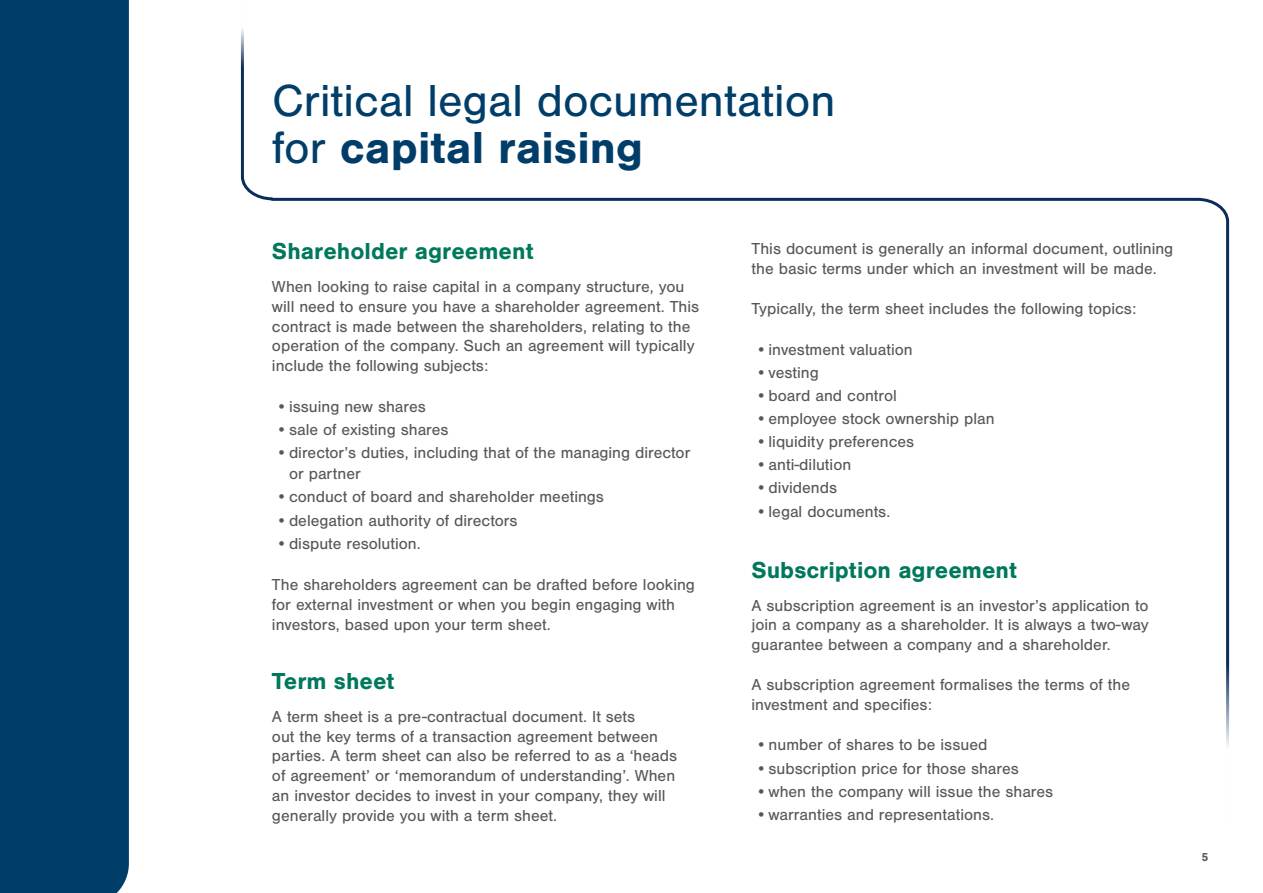
<style>
.page{position:relative;width:1263px;height:893px;background:#fff}
.page>*{position:absolute;margin:0;border:0;box-sizing:border-box;transform-origin:0 0}
.t1{font:46.5px/46.5px "Nimbus San";color:#003e69}
.t2{font:700 24px "Nimbus San";color:#00785c}
.t3{font:16.5px/19.8px "Nimbus San";color:#575756}
.t4{font:700 12px "Nimbus San";color:#575756}
.s1{font-weight:700}
</style>
<div class="page">
<svg style="left:275px;top:197px;width:955px;height:549px"></svg>
<svg style="left:240px;top:29px;width:35px;height:172px"></svg>
<div style="left:0;top:0;width:129px;height:893px;background:#003e69"></div>
<h1 class="t1" style="left:272px;top:78px;width:565px">Critical legal documentation for <span class="s1">capital raising</span></h1>
<h2 class="t2" style="left:272px;top:238px;width:263px">Shareholder agreement</h2>
<p class="t3" style="left:272px;top:277px;width:429px">When looking to raise capital in a company structure, you will need to ensure you have a shareholder agreement. This contract is made between the shareholders, relating to the operation of the company. Such an agreement will typically include the following subjects:</p>
<p class="t3" style="left:276px;top:397px;width:151px">•issuing new shares</p>
<p class="t3" style="left:276px;top:420px;width:174px">•sale of existing shares</p>
<p class="t3" style="left:289px;top:443px;width:403px;line-height:21px;text-indent:-13px">•director’s duties, including that of the managing director or partner</p>
<p class="t3" style="left:276px;top:487px;width:329px">•conduct of board and shareholder meetings</p>
<p class="t3" style="left:276px;top:510px;width:243px">•delegation authority of directors</p>
<p class="t3" style="left:276px;top:534px;width:146px">•dispute resolution.</p>
<p class="t3" style="left:272px;top:575px;width:424px">The shareholders agreement can be drafted before looking for external investment or when you begin engaging with investors, based upon your term sheet.</p>
<h2 class="t2" style="left:272px;top:668px;width:124px">Term sheet</h2>
<p class="t3" style="left:272px;top:707px;width:407px">A term sheet is a pre-contractual document. It sets<br>out the key terms of a transaction agreement between parties. A term sheet can also be referred to as a ‘heads of agreement’ or ‘memorandum of understanding’. When an investor decides to invest in your company, they will generally provide you with a term sheet.</p>
<p class="t3" style="left:751px;top:239px;width:423px">This document is generally an informal document, outlining the basic terms under which an investment will be made.</p>
<p class="t3" style="left:751px;top:299px;width:386px">Typically, the term sheet includes the following topics:</p>
<p class="t3" style="left:756px;top:340px;width:158px">•investment valuation</p>
<p class="t3" style="left:756px;top:363px;width:64px">•vesting</p>
<p class="t3" style="left:756px;top:386px;width:143px">•board and control</p>
<p class="t3" style="left:756px;top:409px;width:240px">•employee stock ownership plan</p>
<p class="t3" style="left:756px;top:432px;width:160px">•liquidity preferences</p>
<p class="t3" style="left:756px;top:455px;width:97px">•anti-dilution</p>
<p class="t3" style="left:756px;top:478px;width:83px">•dividends</p>
<p class="t3" style="left:756px;top:501px;width:136px">•legal documents.</p>
<h2 class="t2" style="left:751px;top:557px;width:267px">Subscription agreement</h2>
<p class="t3" style="left:751px;top:595px;width:399px;text-align:justify">A subscription agreement is an investor’s application to join a company as a shareholder. It is always a two-way guarantee between a company and a shareholder.</p>
<p class="t3" style="left:751px;top:675px;width:380px">A subscription agreement formalises the terms of the investment and specifies:</p>
<p class="t3" style="left:756px;top:735px;width:233px">•number of shares to be issued</p>
<p class="t3" style="left:756px;top:758px;width:265px">•subscription price for those shares</p>
<p class="t3" style="left:756px;top:781px;width:299px">•when the company will issue the shares</p>
<p class="t3" style="left:756px;top:805px;width:240px">•warranties and representations.</p>
<p class="t4" style="left:1201px;top:850px;width:8px">5</p>
</div>
